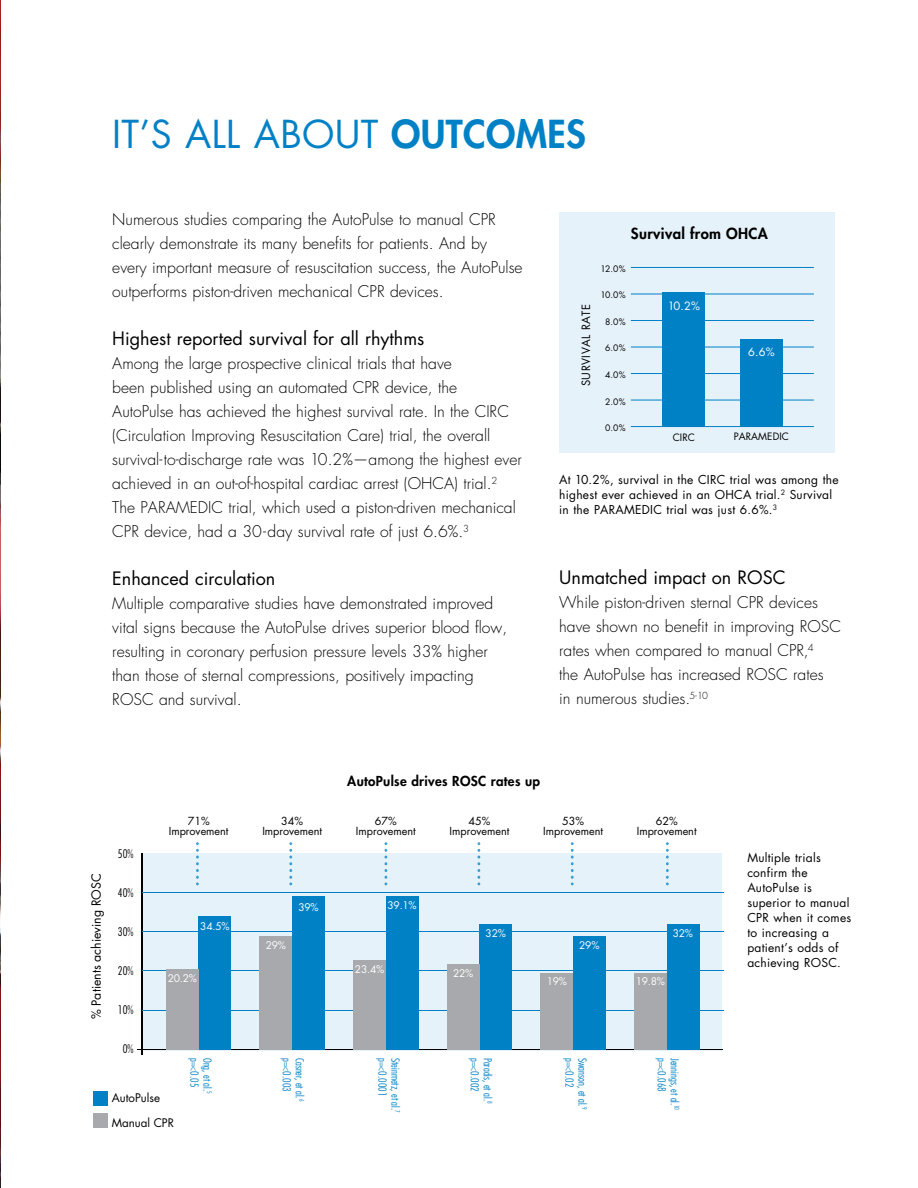
<style>
.page{position:relative;width:918px;height:1188px;background:#fff}
.page>*{position:absolute;margin:0;border:0;box-sizing:border-box;transform-origin:0 0}
.t1{font:37.5px "Futura Std";letter-spacing:.01em;color:#0081c6}
.t2{font:18px "Futura Std";color:#000}
.t3{font:300 15.75px/24px "Futura Std";color:#000}
.t4{font:800 14.85px "Futura Std";letter-spacing:.025em;color:#000}
.t5{font:800 13.35px "Futura Std";letter-spacing:.025em;color:#000}
.t6{font:12.3px "Futura Std";color:#000}
.t7{font:12px/15px "Futura Std";letter-spacing:.02em;color:#000}
.t8{font:11.55px "Futura Std";color:#000}
.t9{font:300 condensed 11.55px "Futura Std";color:#000}
.t10{font:11.1px "Futura Std";letter-spacing:.04em;color:#000}
.t11{font:11.1px "Futura Std";color:#fff}
.t12{font:300 condensed 10.8px/13px "Futura Std";letter-spacing:.005em;color:#0081c6}
.t13{font:10.8px/10.1px "Futura Std";color:#000;text-align:center}
.t14{font:10.2px "Futura Std";letter-spacing:-.025em;color:#fff}
.t15{font:9.9px "Futura Std";letter-spacing:.01em;color:#000}
.t16{font:8.7px "Futura Std";color:#000}
.s1{font-weight:800}
</style>
<div class="page">
<img style="left:0;top:0;width:1px;height:1188px">
<div style="left:143px;top:853px;width:579px;height:197px;background:#e6f2f9"></div>
<hr style="left:141px;top:853px;width:2px;height:201px;background:#000">
<hr style="left:137px;top:1049px;width:586px;height:1px;background:#000">
<hr style="left:142px;top:971px;width:581px;height:1px;background:#0081c6">
<hr style="left:142px;top:1010px;width:581px;height:1px;background:#0081c6">
<hr style="left:142px;top:931px;width:581px;height:1px;background:#0081c6">
<hr style="left:142px;top:892px;width:581px;height:1px;background:#0081c6">
<div style="left:199px;top:916px;width:32px;height:134px;background:#0081c6"></div>
<div style="left:166px;top:969px;width:33px;height:81px;background:#a8a9ac"></div>
<div style="left:292px;top:897px;width:33px;height:153px;background:#0081c6"></div>
<div style="left:260px;top:936px;width:32px;height:114px;background:#a8a9ac"></div>
<div style="left:386px;top:897px;width:32px;height:153px;background:#0081c6"></div>
<div style="left:353px;top:961px;width:33px;height:89px;background:#a8a9ac"></div>
<div style="left:480px;top:924px;width:32px;height:126px;background:#0081c6"></div>
<div style="left:447px;top:965px;width:33px;height:85px;background:#a8a9ac"></div>
<div style="left:573px;top:936px;width:33px;height:114px;background:#0081c6"></div>
<div style="left:541px;top:973px;width:32px;height:77px;background:#a8a9ac"></div>
<div style="left:667px;top:924px;width:32px;height:126px;background:#0081c6"></div>
<div style="left:634px;top:973px;width:33px;height:77px;background:#a8a9ac"></div>
<div style="left:93px;top:1091px;width:14px;height:15px;background:#0081c6"></div>
<div style="left:93px;top:1114px;width:14px;height:14px;background:#a8a9ac"></div>
<svg style="left:196px;top:842px;width:3px;height:43px"></svg>
<svg style="left:289px;top:842px;width:3px;height:43px"></svg>
<svg style="left:385px;top:842px;width:2px;height:43px"></svg>
<svg style="left:478px;top:842px;width:2px;height:43px"></svg>
<svg style="left:571px;top:842px;width:3px;height:43px"></svg>
<svg style="left:666px;top:842px;width:3px;height:43px"></svg>
<div style="left:559px;top:212px;width:275px;height:240px;background:#e6f2f9"></div>
<hr style="left:631px;top:267px;width:183px;height:1px;background:#0081c6">
<hr style="left:631px;top:347px;width:183px;height:1px;background:#0081c6">
<hr style="left:631px;top:294px;width:183px;height:1px;background:#0081c6">
<hr style="left:631px;top:373px;width:183px;height:1px;background:#0081c6">
<hr style="left:631px;top:320px;width:183px;height:1px;background:#0081c6">
<hr style="left:631px;top:400px;width:183px;height:1px;background:#0081c6">
<hr style="left:631px;top:426px;width:183px;height:1px;background:#0081c6">
<div style="left:663px;top:292px;width:42px;height:135px;background:#0081c6"></div>
<div style="left:740px;top:339px;width:43px;height:88px;background:#0081c6"></div>
<h1 class="t1" style="left:112px;top:110px;width:475px">IT’S ALL ABOUT <span class="s1">OUTCOMES</span></h1>
<p class="t3" style="left:112px;top:208px;width:412px">Numerous studies comparing the AutoPulse to manual CPR clearly demonstrate its many benefits for patients. And by every important measure of resuscitation success, the AutoPulse outperforms piston-driven mechanical CPR devices.</p>
<p class="t2" style="left:112px;top:327px;width:314px">Highest reported survival for all rhythms</p>
<p class="t3" style="left:112px;top:352px;width:411px">Among the large prospective clinical trials that have<br>been published using an automated CPR device, the AutoPulse has achieved the highest survival rate. In the CIRC (Circulation Improving Resuscitation Care) trial, the overall survival-to-discharge rate was 10.2%—among the highest ever achieved in an out-of-hospital cardiac arrest (OHCA) trial.<sup>2<br></sup>The PARAMEDIC trial, which used a piston-driven mechanical CPR device, had a 30-day survival rate of just 6.6%.<sup>3</sup></p>
<p class="t2" style="left:112px;top:567px;width:165px">Enhanced circulation</p>
<p class="t3" style="left:112px;top:592px;width:396px">Multiple comparative studies have demonstrated improved vital signs because the AutoPulse drives superior blood flow, resulting in coronary perfusion pressure levels 33% higher than those of sternal compressions, positively impacting ROSC and survival.</p>
<p class="t10" style="left:579px;top:386px;width:84px;rotate:-90deg">SURVIVAL RATE</p>
<p class="t4" style="left:631px;top:224px;width:138px">Survival from OHCA</p>
<p class="t16" style="left:601px;top:263px;width:27px">12.0%</p>
<p class="t16" style="left:601px;top:289px;width:27px">10.0%</p>
<p class="t16" style="left:605px;top:316px;width:22px">8.0%</p>
<p class="t16" style="left:605px;top:343px;width:22px">6.0%</p>
<p class="t16" style="left:605px;top:369px;width:22px">4.0%</p>
<p class="t16" style="left:605px;top:396px;width:22px">2.0%</p>
<p class="t16" style="left:605px;top:423px;width:22px">0.0%</p>
<p class="t11" style="left:668px;top:299px;width:34px">10.2%</p>
<p class="t15" style="left:673px;top:431px;width:24px">CIRC</p>
<p class="t11" style="left:748px;top:345px;width:28px">6.6%</p>
<p class="t15" style="left:734px;top:430px;width:57px">PARAMEDIC</p>
<p class="t7" style="left:559px;top:472px;width:281px">At 10.2%, survival in the CIRC trial was among the highest ever achieved in an OHCA trial.<sup>2</sup> Survival in the PARAMEDIC trial was just 6.6%.<sup>3</sup></p>
<p class="t2" style="left:559px;top:566px;width:228px">Unmatched impact on ROSC</p>
<p class="t3" style="left:559px;top:591px;width:283px">While piston-driven sternal CPR devices have shown no benefit in improving ROSC rates when compared to manual CPR,<sup>4<br></sup>the AutoPulse has increased ROSC rates<br>in numerous studies.<sup>5-10</sup></p>
<p class="t5" style="left:347px;top:773px;width:194px">AutoPulse drives ROSC rates up</p>
<p class="t9" style="left:118px;top:847px;width:17px">50%</p>
<p class="t9" style="left:118px;top:886px;width:17px">40%</p>
<p class="t9" style="left:118px;top:925px;width:17px">30%</p>
<p class="t9" style="left:118px;top:964px;width:17px">20%</p>
<p class="t9" style="left:118px;top:1003px;width:17px">10%</p>
<p class="t9" style="left:123px;top:1042px;width:12px">0%</p>
<p class="t8" style="left:112px;top:1091px;width:50px">AutoPulse</p>
<p class="t6" style="left:88px;top:1019px;width:148px;rotate:-90deg">% Patients achieving ROSC</p>
<p class="t13" style="left:169px;top:816px;width:61px">71%<br>Improvement</p>
<p class="t13" style="left:262px;top:816px;width:61px">34%<br>Improvement</p>
<p class="t13" style="left:356px;top:816px;width:61px">67%<br>Improvement</p>
<p class="t13" style="left:450px;top:816px;width:61px">45%<br>Improvement</p>
<p class="t13" style="left:543px;top:816px;width:61px">53%<br>Improvement</p>
<p class="t13" style="left:637px;top:816px;width:61px">62%<br>Improvement</p>
<p class="t14" style="left:200px;top:919px;width:31px">34.5%</p>
<p class="t14" style="left:168px;top:972px;width:31px">20.2%</p>
<p class="t14" style="left:266px;top:938px;width:22px">29%</p>
<p class="t14" style="left:298px;top:900px;width:22px">39%</p>
<p class="t14" style="left:388px;top:899px;width:31px">39.1%</p>
<p class="t14" style="left:355px;top:963px;width:31px">23.4%</p>
<p class="t14" style="left:453px;top:967px;width:22px">22%</p>
<p class="t14" style="left:486px;top:927px;width:22px">32%</p>
<p class="t14" style="left:547px;top:975px;width:22px">19%</p>
<p class="t14" style="left:579px;top:939px;width:22px">29%</p>
<p class="t14" style="left:673px;top:927px;width:22px">32%</p>
<p class="t14" style="left:636px;top:975px;width:31px">19.8%</p>
<p class="t12" style="left:214px;top:1058px;width:37px;rotate:90deg">Ong, et al.<sup>5 </sup>p=&lt;0.05</p>
<p class="t12" style="left:306px;top:1058px;width:45px;rotate:90deg">Casner, et al.<sup>6 </sup>p=&lt;0.003</p>
<p class="t12" style="left:402px;top:1058px;width:57px;rotate:90deg">Steinmetz, et al.<sup>7 </sup>p=&lt;0.0001</p>
<p class="t12" style="left:494px;top:1058px;width:47px;rotate:90deg">Paradis, et al.<sup>8 </sup>p=&lt;0.002</p>
<p class="t12" style="left:589px;top:1058px;width:53px;rotate:90deg">Swanson, et al.<sup>9 </sup>p=&lt;0.02</p>
<p class="t12" style="left:681px;top:1058px;width:53px;rotate:90deg">Jennings, et al.<sup>10 </sup>p=&lt;0.068</p>
<p class="t8" style="left:112px;top:1115px;width:64px">Manual CPR</p>
<p class="t7" style="left:747px;top:850px;width:105px">Multiple trials confirm the<br>AutoPulse is superior to manual<br>CPR when it comes to increasing a patient’s odds of achieving ROSC.</p>
</div>
